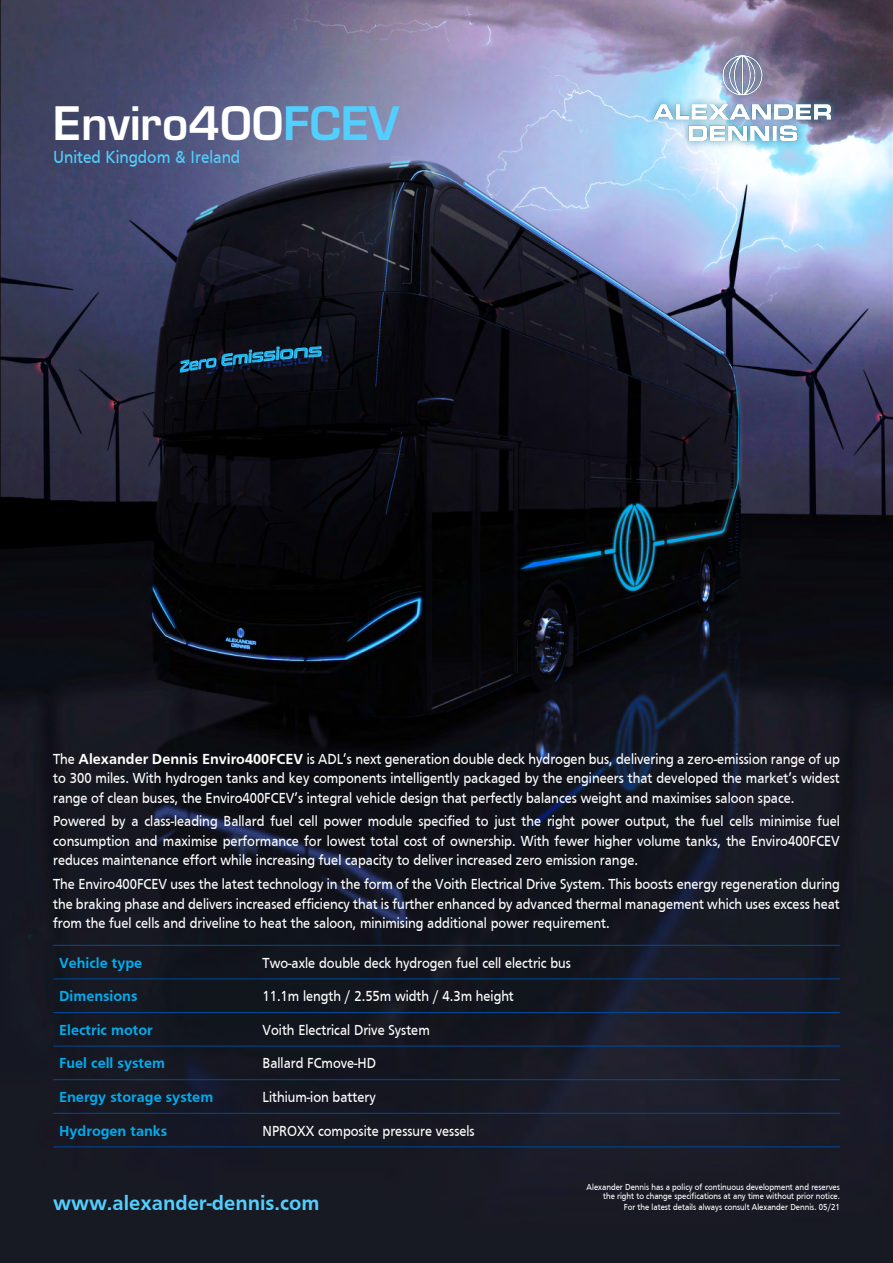
<style>
.page{position:relative;width:893px;height:1263px;background:#fff}
.page>*{position:absolute;margin:0;border:0;box-sizing:border-box;transform-origin:0 0}
.t1{font:600 45px "Eurostile LT Std";color:#fff}
.t2{font:700 21px "Frutiger";color:#52cfff}
.t3{font:18px "Frutiger";color:#52cfff;scale:.9 1}
.t4{font:15px/19.5px "Frutiger";color:#fff;text-align:justify;scale:.9 1}
.t5{font:700 15px "Frutiger";color:#00adef}
.t6{font:9px/9px "Frutiger";color:#fff;text-align:right;scale:.9 1}
.s1{color:#52cfff}
.s2{font-weight:700}
</style>
<div class="page">
<img style="left:0;top:0;width:893px;height:1263px">
<div style="left:645px;top:46px;width:195px;height:104px;background:#000;opacity:.3"></div>
<img style="left:653px;top:55px;width:178px;height:85px">
<hr style="left:53px;top:945px;width:204px;height:1px;background:#004a9a">
<hr style="left:257px;top:945px;width:583px;height:1px;background:#004a9a">
<hr style="left:53px;top:979px;width:204px;height:1px;background:#004a9a">
<hr style="left:257px;top:979px;width:583px;height:1px;background:#004a9a">
<hr style="left:53px;top:1012px;width:204px;height:1px;background:#004a9a">
<hr style="left:257px;top:1012px;width:583px;height:1px;background:#004a9a">
<hr style="left:53px;top:1046px;width:204px;height:1px;background:#004a9a">
<hr style="left:257px;top:1046px;width:583px;height:1px;background:#004a9a">
<hr style="left:53px;top:1079px;width:204px;height:1px;background:#004a9a">
<hr style="left:257px;top:1079px;width:583px;height:1px;background:#004a9a">
<hr style="left:53px;top:1113px;width:204px;height:1px;background:#004a9a">
<hr style="left:257px;top:1113px;width:583px;height:1px;background:#004a9a">
<hr style="left:53px;top:1146px;width:204px;height:1px;background:#004a9a">
<hr style="left:257px;top:1146px;width:583px;height:1px;background:#004a9a">
<h1 class="t1" style="left:53px;top:95px;width:348px">Enviro400<span class="s1">FCEV</span></h1>
<p class="t3" style="left:53px;top:147px;width:210px">United Kingdom &amp; Ireland</p>
<p class="t4" style="left:53px;top:749px;width:876px">The <span class="s2">Alexander Dennis Enviro400FCEV</span> is ADL’s next generation double deck hydrogen bus, delivering a zero-emission range of up to 300 miles. With hydrogen tanks and key components intelligently packaged by the engineers that developed the market’s widest range of clean buses, the Enviro400FCEV’s integral vehicle design that perfectly balances weight and maximises saloon space.</p>
<p class="t4" style="left:53px;top:811px;width:876px">Powered by a class-leading Ballard fuel cell power module specified to just the right power output, the fuel cells minimise fuel consumption and maximise performance for lowest total cost of ownership. With fewer higher volume tanks, the Enviro400FCEV reduces maintenance effort while increasing fuel capacity to deliver increased zero emission range.</p>
<p class="t4" style="left:53px;top:874px;width:876px">The Enviro400FCEV uses the latest technology in the form of the Voith Electrical Drive System. This boosts energy regeneration during the braking phase and delivers increased efficiency that is further enhanced by advanced thermal management which uses excess heat from the fuel cells and driveline to heat the saloon, minimising additional power requirement.</p>
<p class="t5" style="left:59px;top:954px;width:85px">Vehicle type</p>
<p class="t4" style="left:263px;top:952px;width:344px">Two-axle double deck hydrogen fuel cell electric bus</p>
<p class="t5" style="left:59px;top:987px;width:80px">Dimensions</p>
<p class="t4" style="left:263px;top:986px;width:281px">11.1m length / 2.55m width / 4.3m height</p>
<p class="t5" style="left:59px;top:1021px;width:95px">Electric motor</p>
<p class="t4" style="left:263px;top:1020px;width:187px">Voith Electrical Drive System</p>
<p class="t5" style="left:59px;top:1055px;width:107px">Fuel cell system</p>
<p class="t4" style="left:263px;top:1053px;width:128px">Ballard FCmove-HD</p>
<p class="t5" style="left:59px;top:1088px;width:156px">Energy storage system</p>
<p class="t4" style="left:263px;top:1087px;width:127px">Lithium-ion battery</p>
<p class="t5" style="left:59px;top:1122px;width:110px">Hydrogen tanks</p>
<p class="t4" style="left:263px;top:1120px;width:237px">NPROXX composite pressure vessels</p>
<h2 class="t2" style="left:53px;top:1191px;width:268px">www.alexander-dennis.com</h2>
<p class="t6" style="left:587px;top:1182px;width:283px">Alexander Dennis has a policy of continuous development and reserves the right to change specifications at any time without prior notice.</p>
<p class="t6" style="left:624px;top:1202px;width:242px">For the latest details always consult Alexander Dennis. 05/21</p>
</div>
